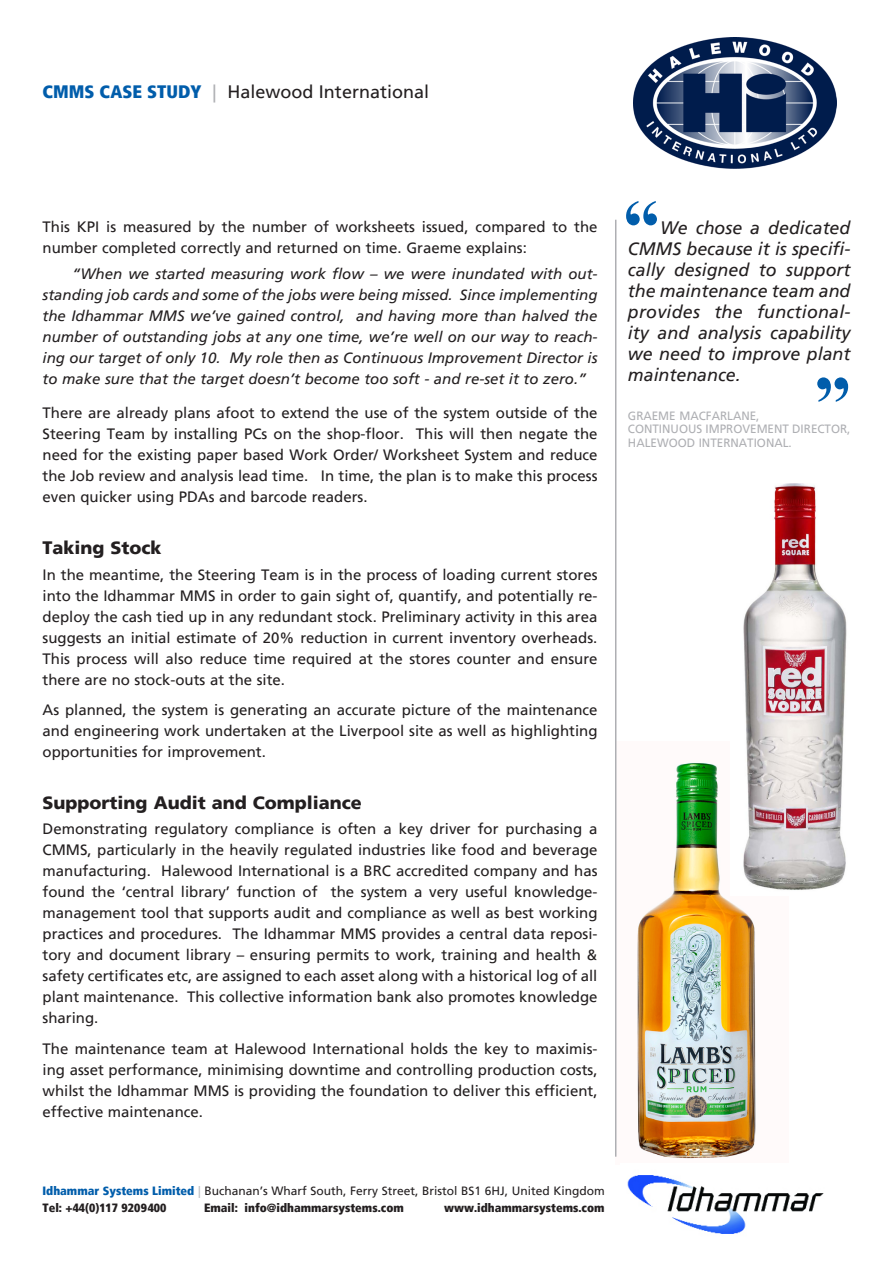
<style>
.page{position:relative;width:893px;height:1263px;background:#fff}
.page>*{position:absolute;margin:0;border:0;box-sizing:border-box;transform-origin:0 0}
.t1{font:700 75px "Times New Roman";color:#015dab}
.t2{font:italic 18px/21px "Frutiger";color:#231f20;text-align:justify}
.t3{font:900 18px "Frutiger";color:#231f20}
.t4{font:18px "Frutiger";color:#231f20}
.t5{font:15px/21px "Frutiger";color:#231f20;text-align:justify}
.t6{font:italic 15px/21px "Frutiger";color:#231f20;text-align:justify}
.t7{font:12px "Frutiger";color:#231f20}
.t8{font:900 condensed 12px "Frutiger";color:#231f20}
.t9{font:12px/13.5px "Frutiger";color:#aeafb3}
.s1{font-weight:900;font-stretch:condensed;color:#015dab}
.s2{color:#aeafb3}
.s3{color:#babbbe}
</style>
<div class="page">
<img style="left:616px;top:742px;width:140px;height:417px">
<img style="left:730px;top:483px;width:117px;height:412px">
<img style="left:627px;top:1175px;width:197px;height:59px">
<hr style="left:615px;top:220px;width:1px;height:937px;background:#aeafb3">
<img style="left:634px;top:37px;width:203px;height:132px">
<p class="t4" style="left:43px;top:81px;width:388px"><span class="s1">CMMS CASE STUDY</span> <span class="s2">|</span> Halewood International</p>
<p class="t5" style="left:43px;top:217px;width:557px">This KPI is measured by the number of worksheets issued, compared to the number completed correctly and returned on time. Graeme explains:</p>
<p class="t6" style="left:43px;top:263px;width:556px;text-indent:30px">“When we started measuring work flow – we were inundated with out&shy;standing job cards and some of the jobs were being missed. Since implementing the Idhammar MMS we’ve gained control, and having more than halved the number of outstanding jobs at any one time, we’re well on our way to reach&shy;ing our target of only 10. My role then as Continuous Improvement Director is to make sure that the target doesn’t become too soft - and re-set it to zero.”</p>
<p class="t5" style="left:43px;top:402px;width:557px">There are already plans afoot to extend the use of the system outside of the Steering Team by installing PCs on the shop-floor. This will then negate the need for the existing paper based Work Order/ Worksheet System and reduce the Job review and analysis lead time. In time, the plan is to make this process even quicker using PDAs and barcode readers.</p>
<p class="t3" style="left:43px;top:537px;width:121px">Taking Stock</p>
<p class="t5" style="left:43px;top:564px;width:556px">In the meantime, the Steering Team is in the process of loading current stores into the Idhammar MMS in order to gain sight of, quantify, and potentially re&shy;deploy the cash tied up in any redundant stock. Preliminary activity in this area suggests an initial estimate of 20% reduction in current inventory overheads.<br>This process will also reduce time required at the stores counter and ensure there are no stock-outs at the site.</p>
<p class="t5" style="left:43px;top:699px;width:557px">As planned, the system is generating an accurate picture of the maintenance and engineering work undertaken at the Liverpool site as well as highlighting opportunities for improvement.</p>
<p class="t3" style="left:43px;top:792px;width:321px">Supporting Audit and Compliance</p>
<p class="t5" style="left:43px;top:819px;width:557px">Demonstrating regulatory compliance is often a key driver for purchasing a CMMS, particularly in the heavily regulated industries like food and beverage manufacturing. Halewood International is a BRC accredited company and has found the ‘central library’ function of the system a very useful knowledge&shy;management tool that supports audit and compliance as well as best working practices and procedures. The Idhammar MMS provides a central data reposi&shy;tory and document library – ensuring permits to work, training and health &amp; safety certificates etc, are assigned to each asset along with a historical log of all plant maintenance. This collective information bank also promotes knowledge sharing.</p>
<p class="t5" style="left:43px;top:1038px;width:557px">The maintenance team at Halewood International holds the key to maximis&shy;ing asset performance, minimising downtime and controlling production costs, whilst the Idhammar MMS is providing the foundation to deliver this efficient, effective maintenance.</p>
<p class="t1" style="left:623px;top:175px;width:38px">“</p>
<p class="t2" style="left:628px;top:217px;width:224px;text-indent:32px">We chose a dedicated CMMS because it is specifi&shy;cally designed to support the maintenance team and provides the functional&shy;ity and analysis capability we need to improve plant maintenance.</p>
<p class="t9" style="left:628px;top:409px;width:224px">GRAEME MACFARLANE,<br>CONTINUOUS IMPROVEMENT DIRECTOR,<br>HALEWOOD INTERNATIONAL.</p>
<p class="t1" style="left:814px;top:351px;width:38px">”</p>
<p class="t7" style="left:43px;top:1184px;width:564px"><span class="s1">Idhammar Systems Limited</span> <span class="s3">|</span> Buchanan’s Wharf South, Ferry Street, Bristol BS1 6HJ, United Kingdom</p>
<p class="t8" style="left:43px;top:1200px;width:125px">Tel: +44(0)117 9209400</p>
<p class="t8" style="left:204px;top:1200px;width:201px">Email: info@idhammarsystems.com</p>
<p class="t8" style="left:444px;top:1200px;width:162px">www.idhammarsystems.com</p>
</div>
